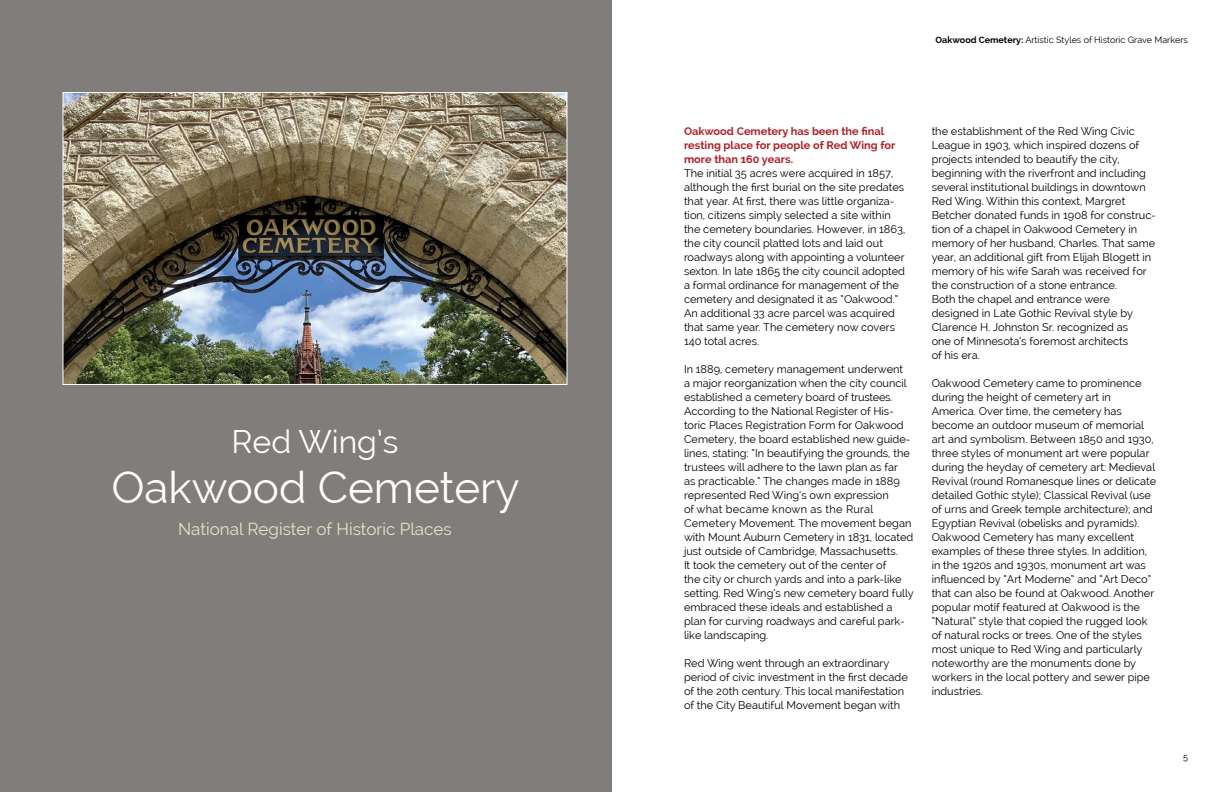
<style>
.page{position:relative;width:1224px;height:792px;background:#fff}
.page>*{position:absolute;margin:0;border:0;box-sizing:border-box;transform-origin:0 0}
.t1{font:44px "Raleway";color:#fff}
.t2{font:32px "Raleway";color:#fff}
.t3{font:17px "Raleway";color:#e2e3c8}
.t4{font:11px/14px "Raleway";color:#000}
.t5{font:700 11px/14px "Raleway";color:#ae2129}
.t6{font:9px "Raleway";color:#000}
.s1{font-weight:700}
</style>
<div class="page">
<div style="left:0;top:0;width:612px;height:792px;background:#817d7b"></div>
<img style="left:64px;top:94px;width:502px;height:289px">
<div style="left:62px;top:92px;width:506px;height:293px;border:1px solid #fff"></div>
<h2 class="t2" style="left:231px;top:423px;width:169px">Red Wing’s</h2>
<h1 class="t1" style="left:112px;top:462px;width:410px">Oakwood Cemetery</h1>
<h3 class="t3" style="left:178px;top:519px;width:275px">National Register of Historic Places</h3>
<p class="t6" style="left:936px;top:35px;width:254px"><span class="s1">Oakwood Cemetery:</span> Artistic Styles of Historic Grave Markers</p>
<p class="t5" style="left:684px;top:124px;width:213px">Oakwood Cemetery has been the final resting place for people of Red Wing for more than 160 years.</p>
<p class="t4" style="left:684px;top:166px;width:223px">The initial 35 acres were acquired in 1857, although the first burial on the site predates that year. At first, there was little organiza&shy;tion, citizens simply selected a site within the cemetery boundaries. However, in 1863, the city council platted lots and laid out roadways along with appointing a volunteer sexton. In late 1865 the city council adopted a formal ordinance for management of the cemetery and designated it as “Oakwood.” An additional 33 acre parcel was acquired that same year. The cemetery now covers 140 total acres.</p>
<p class="t4" style="left:684px;top:362px;width:231px">In 1889, cemetery management underwent<br>a major reorganization when the city council established a cemetery board of trustees.<br>According to the National Register of His&shy;toric Places Registration Form for Oakwood Cemetery, the board established new guide&shy;lines, stating: “In beautifying the grounds, the trustees will adhere to the lawn plan as far<br>as practicable.” The changes made in 1889 represented Red Wing’s own expression<br>of what became known as the Rural Cemetery Movement. The movement began with Mount Auburn Cemetery in 1831, located just outside of Cambridge, Massachusetts.<br>It took the cemetery out of the center of<br>the city or church yards and into a park-like setting. Red Wing’s new cemetery board fully embraced these ideals and established a plan for curving roadways and careful park&shy;like landscaping.</p>
<p class="t4" style="left:684px;top:656px;width:225px">Red Wing went through an extraordinary period of civic investment in the first decade of the 20th century. This local manifestation of the City Beautiful Movement began with</p>
<p class="t4" style="left:932px;top:124px;width:226px">the establishment of the Red Wing Civic League in 1903, which inspired dozens of projects intended to beautify the city, beginning with the riverfront and including several institutional buildings in downtown Red Wing. Within this context, Margret Betcher donated funds in 1908 for construc&shy;tion of a chapel in Oakwood Cemetery in memory of her husband, Charles. That same year, an additional gift from Elijah Blogett in memory of his wife Sarah was received for the construction of a stone entrance.<br>Both the chapel and entrance were designed in Late Gothic Revival style by Clarence H. Johnston Sr. recognized as<br>one of Minnesota’s foremost architects<br>of his era.</p>
<p class="t4" style="left:932px;top:376px;width:226px">Oakwood Cemetery came to prominence during the height of cemetery art in America. Over time, the cemetery has become an outdoor museum of memorial art and symbolism. Between 1850 and 1930, three styles of monument art were popular during the heyday of cemetery art: Medieval Revival (round Romanesque lines or delicate detailed Gothic style); Classical Revival (use of urns and Greek temple architecture); and Egyptian Revival (obelisks and pyramids).<br>Oakwood Cemetery has many excellent examples of these three styles. In addition, in the 1920s and 1930s, monument art was influenced by “Art Moderne” and “Art Deco” that can also be found at Oakwood. Another popular motif featured at Oakwood is the “Natural” style that copied the rugged look of natural rocks or trees. One of the styles most unique to Red Wing and particularly noteworthy are the monuments done by workers in the local pottery and sewer pipe industries.</p>
<p class="t6" style="left:1183px;top:752px;width:6px">5</p>
</div>
